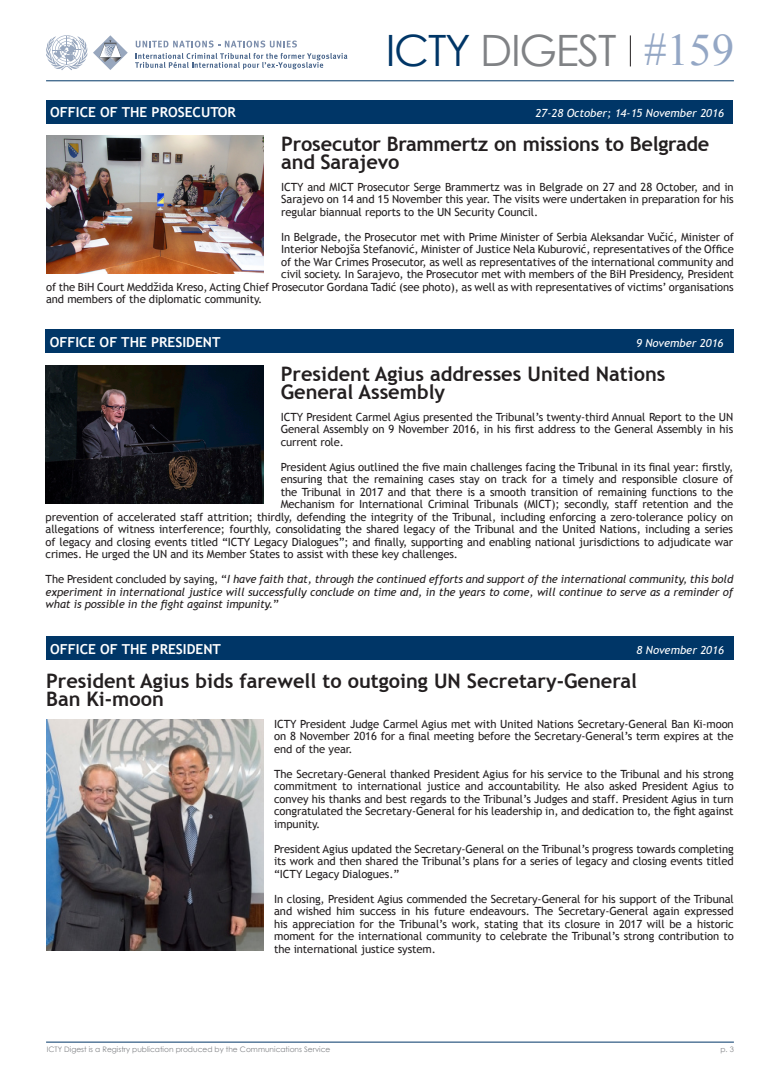
<style>
.page{position:relative;width:780px;height:1088px;background:#fff}
.page>*{position:absolute;margin:0;border:0;box-sizing:border-box;transform-origin:0 0}
.t1{font:45px "Times New Roman";color:#94a7c5}
.t2{font:43.25px "Century Gothic";letter-spacing:-.03em;color:#808285}
.t3{font:700 20px/18.8px "Trebuchet MS";color:#231f20}
.t4{font:700 13.75px "Trebuchet MS";color:#fff}
.t5{font:11.25px/12.5px "Trebuchet MS";letter-spacing:-.01em;color:#231f20;text-align:justify}
.t6{font:italic 11.25px/12.5px "Trebuchet MS";letter-spacing:-.01em;color:#231f20;text-align:justify}
.t7{font:italic 11.25px "Trebuchet MS";color:#fff}
.t8{font:7.5px "Century Gothic";color:#828487}
.s1{color:#003667}
.s2{font-style:normal}
</style>
<div class="page">
<img style="left:46px;top:136px;width:217px;height:137px">
<div style="left:46px;top:100px;width:686px;height:23px;background:#003667"></div>
<hr style="left:46px;top:81px;width:687px;height:1px;background:#003667">
<hr style="left:630px;top:35px;width:1px;height:31px;background:#231f20">
<hr style="left:46px;top:1042px;width:687px;height:1px;background:#003667">
<svg style="left:46px;top:35px;width:41px;height:35px"></svg>
<svg style="left:93px;top:35px;width:35px;height:35px"></svg>
<svg style="left:135px;top:41px;width:212px;height:28px"></svg>
<img style="left:46px;top:366px;width:217px;height:138px">
<div style="left:46px;top:636px;width:687px;height:24px;background:#003667"></div>
<div style="left:46px;top:330px;width:687px;height:23px;background:#003667"></div>
<img style="left:46px;top:719px;width:217px;height:232px">
<h2 class="t2" style="left:386px;top:20px;width:232px"><span class="s1">ICTY</span> DIGEST</h2>
<h1 class="t1" style="left:644px;top:20px;width:91px">#159</h1>
<p class="t4" style="left:50px;top:103px;width:187px">office of the prosecutor</p>
<p class="t7" style="left:535px;top:106px;width:190px">27-28 October; 14-15 November 2016</p>
<h3 class="t3" style="left:281px;top:134px;width:429px">Prosecutor Brammertz on missions to Belgrade and Sarajevo</h3>
<p class="t5" style="left:281px;top:181px;width:454px">ICTY and MICT Prosecutor Serge Brammertz was in Belgrade on 27 and 28 October, and in Sarajevo on 14 and 15 November this year. The visits were undertaken in preparation for his regular biannual reports to the UN Security Council.</p>
<p class="t5" style="left:281px;top:231px;width:454px">In Belgrade, the Prosecutor met with Prime Minister of Serbia Aleksandar Vučić, Minister of</p>
<p class="t5" style="left:281px;top:243px;width:454px">Interior Nebojša Stefanović, Minister of Justice Nela Kuburović, representatives of the Office</p>
<p class="t5" style="left:281px;top:256px;width:454px">of the War Crimes Prosecutor, as well as representatives of the international community and</p>
<p class="t5" style="left:281px;top:268px;width:454px">civil society. In Sarajevo, the Prosecutor met with members of the BiH Presidency, President</p>
<p class="t5" style="left:46px;top:281px;width:689px">of the BiH Court Meddžida Kreso, Acting Chief Prosecutor Gordana Tadić (see photo), as well as with representatives of victims’ organisations</p>
<p class="t5" style="left:46px;top:293px;width:218px">and members of the diplomatic community.</p>
<p class="t4" style="left:50px;top:333px;width:172px">office of the president</p>
<p class="t7" style="left:636px;top:336px;width:89px">9 November 2016</p>
<h3 class="t3" style="left:281px;top:364px;width:386px">President Agius addresses United Nations<br>General Assembly</h3>
<p class="t5" style="left:281px;top:410px;width:454px">ICTY President Carmel Agius presented the Tribunal’s twenty-third Annual Report to the UN General Assembly on 9 November 2016, in his first address to the General Assembly in his current role.</p>
<p class="t5" style="left:281px;top:460px;width:454px">President Agius outlined the five main challenges facing the Tribunal in its final year: firstly,</p>
<p class="t5" style="left:281px;top:473px;width:454px">ensuring that the remaining cases stay on track for a timely and responsible closure of</p>
<p class="t5" style="left:281px;top:485px;width:454px">the Tribunal in 2017 and that there is a smooth transition of remaining functions to the</p>
<p class="t5" style="left:281px;top:498px;width:454px">Mechanism for International Criminal Tribunals (MICT); secondly, staff retention and the</p>
<p class="t5" style="left:46px;top:510px;width:689px">prevention of accelerated staff attrition; thirdly, defending the integrity of the Tribunal, including enforcing a zero-tolerance policy on</p>
<p class="t5" style="left:46px;top:523px;width:689px">allegations of witness interference; fourthly, consolidating the shared legacy of the Tribunal and the United Nations, including a series</p>
<p class="t5" style="left:46px;top:535px;width:689px">of legacy and closing events titled “ICTY Legacy Dialogues”; and finally, supporting and enabling national jurisdictions to adjudicate war</p>
<p class="t5" style="left:46px;top:548px;width:414px">crimes. He urged the UN and its Member States to assist with these key challenges.</p>
<p class="t6" style="left:46px;top:573px;width:689px"><span class="s2">The President concluded by saying, “</span>I have faith that, through the continued efforts and support of the international community, this bold experiment in international justice will successfully conclude on time and, in the years to come, will continue to serve as a reminder of what is possible in the fight against impunity.<span class="s2">”</span></p>
<p class="t4" style="left:50px;top:640px;width:172px">office of the president</p>
<p class="t7" style="left:636px;top:643px;width:89px">8 November 2016</p>
<h3 class="t3" style="left:46px;top:671px;width:592px">President Agius bids farewell to outgoing UN Secretary-General<br>Ban Ki-moon</h3>
<p class="t5" style="left:274px;top:717px;width:461px">ICTY President Judge Carmel Agius met with United Nations Secretary-General Ban Ki-moon on 8 November 2016 for a final meeting before the Secretary-General’s term expires at the end of the year.</p>
<p class="t5" style="left:274px;top:767px;width:461px">The Secretary-General thanked President Agius for his service to the Tribunal and his strong commitment to international justice and accountability. He also asked President Agius to convey his thanks and best regards to the Tribunal’s Judges and staff. President Agius in turn congratulated the Secretary-General for his leadership in, and dedication to, the fight against impunity.</p>
<p class="t5" style="left:274px;top:842px;width:461px">President Agius updated the Secretary-General on the Tribunal’s progress towards completing its work and then shared the Tribunal’s plans for a series of legacy and closing events titled “ICTY Legacy Dialogues.”</p>
<p class="t5" style="left:274px;top:892px;width:461px">In closing, President Agius commended the Secretary-General for his support of the Tribunal and wished him success in his future endeavours. The Secretary-General again expressed his appreciation for the Tribunal’s work, stating that its closure in 2017 will be a historic moment for the international community to celebrate the Tribunal’s strong contribution to the international justice system.</p>
<p class="t8" style="left:47px;top:1044px;width:285px">ICTY Digest is a Registry publication produced by the Communications Service</p>
<p class="t8" style="left:720px;top:1044px;width:15px">p. 3</p>
</div>
